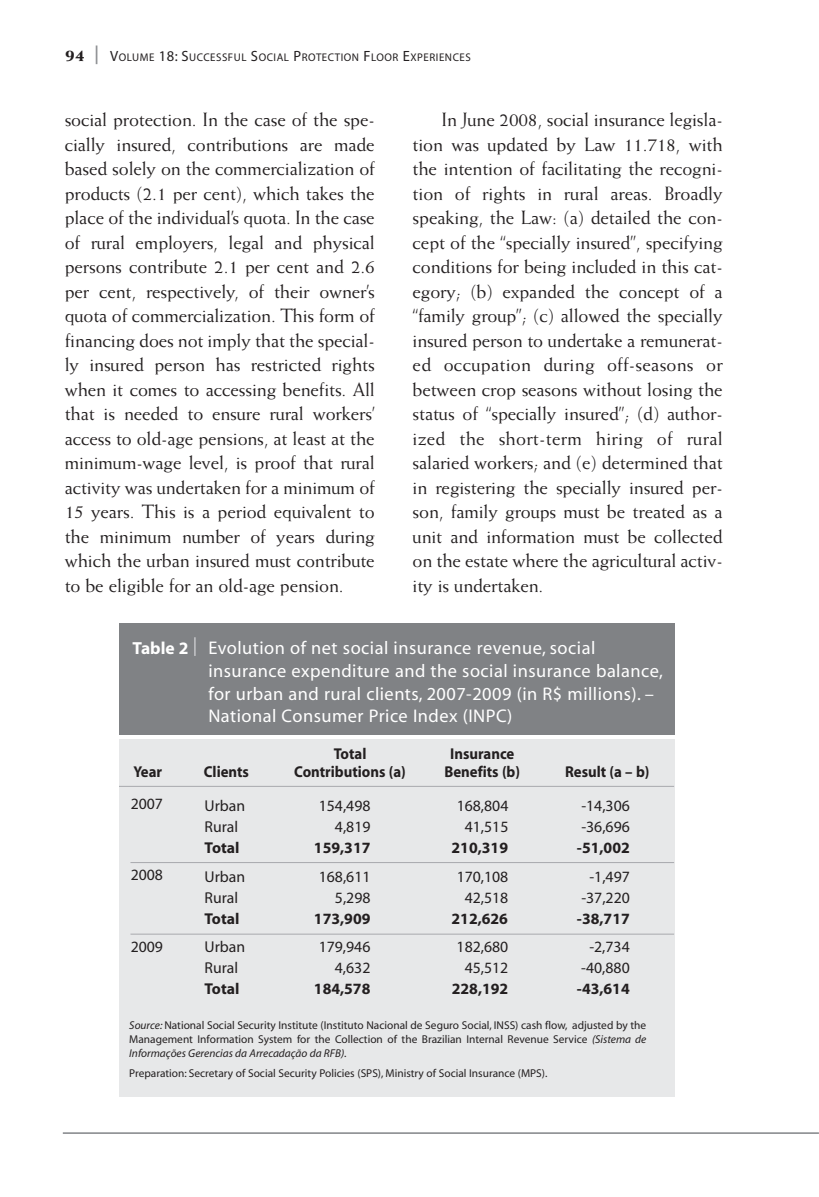
<style>
.page{position:relative;width:819px;height:1197px;background:#fff}
.page>*{position:absolute;margin:0;border:0;box-sizing:border-box;transform-origin:0 0}
.t1{font:19.25px/24.5px "Weiss";letter-spacing:-.01em;color:#231f20;text-align:justify}
.t2{font:18.38px/22.8px "Myriad";letter-spacing:.025em;color:#fff}
.t3{font:800 17.5px "Weiss";color:#231f20}
.t4{font:15.75px "Myriad";color:#231f20}
.t5{font:700 15.75px "Myriad";color:#231f20}
.t6{font:700 15.75px/17.5px "Myriad";color:#231f20;text-align:center;scale:.94 1}
.t7{font:11.38px/14px "Myriad";color:#231f20;text-align:justify}
.t8{font:11.2px "Myriad";letter-spacing:.05em;color:#231f20}
.s1{font-size:14.88px}
.s2{font-weight:700;font-size:17.5px}
.s3{font-style:italic}
</style>
<div class="page">
<svg style="left:96px;top:45px;width:1px;height:19px"></svg>
<hr style="left:63px;top:1132px;width:756px;height:2px;background:#939598">
<div style="left:119px;top:623px;width:555px;height:112px;background:#808285"></div>
<div style="left:119px;top:740px;width:555px;height:357px;background:#e7e8e9"></div>
<svg style="left:194px;top:637px;width:2px;height:19px"></svg>
<hr style="left:119px;top:786px;width:555px;height:1px;background:#a8a9ad">
<hr style="left:130px;top:862px;width:544px;height:1px;background:#a8a9ad">
<hr style="left:130px;top:934px;width:544px;height:1px;background:#a8a9ad">
<p class="t3" style="left:65px;top:49px;width:22px">94</p>
<p class="t8" style="left:110px;top:53px;width:362px"><span class="s1">V</span>OLUME <span class="s1">18: S</span>UCCESSFUL <span class="s1">S</span>OCIAL <span class="s1">P</span>ROTECTION <span class="s1">F</span>LOOR <span class="s1">E</span>XPERIENCES</p>
<p class="t1" style="left:65px;top:109px;width:312px">social protection. In the case of the spe&shy;cially insured, contributions are made based solely on the commercialization of products (2.1 per cent), which takes the place of the individual’s quota. In the case of rural employers, legal and physical persons contribute 2.1 per cent and 2.6 per cent, respectively, of their owner’s quota of commercialization. This form of financing does not imply that the special&shy;ly insured person has restricted rights when it comes to accessing benefits. All that is needed to ensure rural workers’ access to old-age pensions, at least at the minimum-wage level, is proof that rural activity was undertaken for a minimum of 15 years. This is a period equivalent to the minimum number of years during which the urban insured must contribute to be eligible for an old-age pension.</p>
<p class="t1" style="left:413px;top:109px;width:312px;text-indent:29px">In June 2008, social insurance legisla&shy;tion was updated by Law 11.718, with the intention of facilitating the recogni&shy;tion of rights in rural areas. Broadly speaking, the Law: (a) detailed the con&shy;cept of the “specially insured”, specifying conditions for being included in this cat&shy;egory; (b) expanded the concept of a “family group”; (c) allowed the specially insured person to undertake a remunerat&shy;ed occupation during off-seasons or between crop seasons without losing the status of “specially insured”; (d) author&shy;ized the short-term hiring of rural salaried workers; and (e) determined that in registering the specially insured per&shy;son, family groups must be treated as a unit and information must be collected on the estate where the agricultural activ&shy;ity is undertaken.</p>
<p class="t2" style="left:208px;top:638px;width:456px;text-indent:-76px"><span class="s2">Table 2</span> Evolution of net social insurance revenue, social insurance expenditure and the social insurance balance, for urban and rural clients, 2007-2009 (in R$ millions). – National Consumer Price Index (INPC)</p>
<p class="t6" style="left:134px;top:764px;width:32px">Year</p>
<p class="t6" style="left:204px;top:764px;width:49px">Clients</p>
<p class="t6" style="left:294px;top:747px;width:120px">Total<br>Contributions (a)</p>
<p class="t6" style="left:444px;top:747px;width:82px">Insurance<br>Benefits (b)</p>
<p class="t6" style="left:565px;top:764px;width:91px">Result (a – b)</p>
<p class="t4" style="left:131px;top:798px;width:34px">2007</p>
<p class="t4" style="left:131px;top:869px;width:34px">2008</p>
<p class="t4" style="left:131px;top:941px;width:34px">2009</p>
<p class="t4" style="left:205px;top:800px;width:42px">Urban</p>
<p class="t4" style="left:319px;top:800px;width:53px">154,498</p>
<p class="t4" style="left:457px;top:800px;width:53px">168,804</p>
<p class="t4" style="left:581px;top:800px;width:50px">-14,306</p>
<p class="t4" style="left:205px;top:821px;width:35px">Rural</p>
<p class="t4" style="left:335px;top:821px;width:37px">4,819</p>
<p class="t4" style="left:465px;top:821px;width:45px">41,515</p>
<p class="t4" style="left:581px;top:821px;width:50px">-36,696</p>
<p class="t5" style="left:205px;top:842px;width:36px">Total</p>
<p class="t5" style="left:314px;top:842px;width:58px">159,317</p>
<p class="t5" style="left:452px;top:842px;width:58px">210,319</p>
<p class="t5" style="left:577px;top:842px;width:54px">-51,002</p>
<p class="t4" style="left:205px;top:870px;width:42px">Urban</p>
<p class="t4" style="left:319px;top:870px;width:53px">168,611</p>
<p class="t4" style="left:457px;top:870px;width:53px">170,108</p>
<p class="t4" style="left:589px;top:870px;width:42px">-1,497</p>
<p class="t4" style="left:205px;top:891px;width:35px">Rural</p>
<p class="t4" style="left:335px;top:891px;width:37px">5,298</p>
<p class="t4" style="left:465px;top:891px;width:45px">42,518</p>
<p class="t4" style="left:581px;top:891px;width:50px">-37,220</p>
<p class="t5" style="left:205px;top:912px;width:36px">Total</p>
<p class="t5" style="left:314px;top:912px;width:58px">173,909</p>
<p class="t5" style="left:452px;top:912px;width:58px">212,626</p>
<p class="t5" style="left:577px;top:912px;width:54px">-38,717</p>
<p class="t4" style="left:205px;top:941px;width:42px">Urban</p>
<p class="t4" style="left:319px;top:941px;width:53px">179,946</p>
<p class="t4" style="left:457px;top:941px;width:53px">182,680</p>
<p class="t4" style="left:589px;top:941px;width:42px">-2,734</p>
<p class="t4" style="left:205px;top:962px;width:35px">Rural</p>
<p class="t4" style="left:335px;top:962px;width:37px">4,632</p>
<p class="t4" style="left:465px;top:962px;width:45px">45,512</p>
<p class="t4" style="left:581px;top:962px;width:50px">-40,880</p>
<p class="t5" style="left:205px;top:983px;width:36px">Total</p>
<p class="t5" style="left:314px;top:983px;width:58px">184,578</p>
<p class="t5" style="left:452px;top:983px;width:58px">228,192</p>
<p class="t5" style="left:577px;top:983px;width:54px">-43,614</p>
<p class="t7" style="left:129px;top:1019px;width:518px"><span class="s3">Source:</span> National Social Security Institute (Instituto Nacional de Seguro Social, INSS) cash flow, adjusted by the Management Information System for the Collection of the Brazilian Internal Revenue Service <span class="s3">(Sistema de Informações Gerencias da Arrecadação da RFB).</span></p>
<p class="t7" style="left:129px;top:1067px;width:420px">Preparation: Secretary of Social Security Policies (SPS), Ministry of Social Insurance (MPS).</p>
</div>
